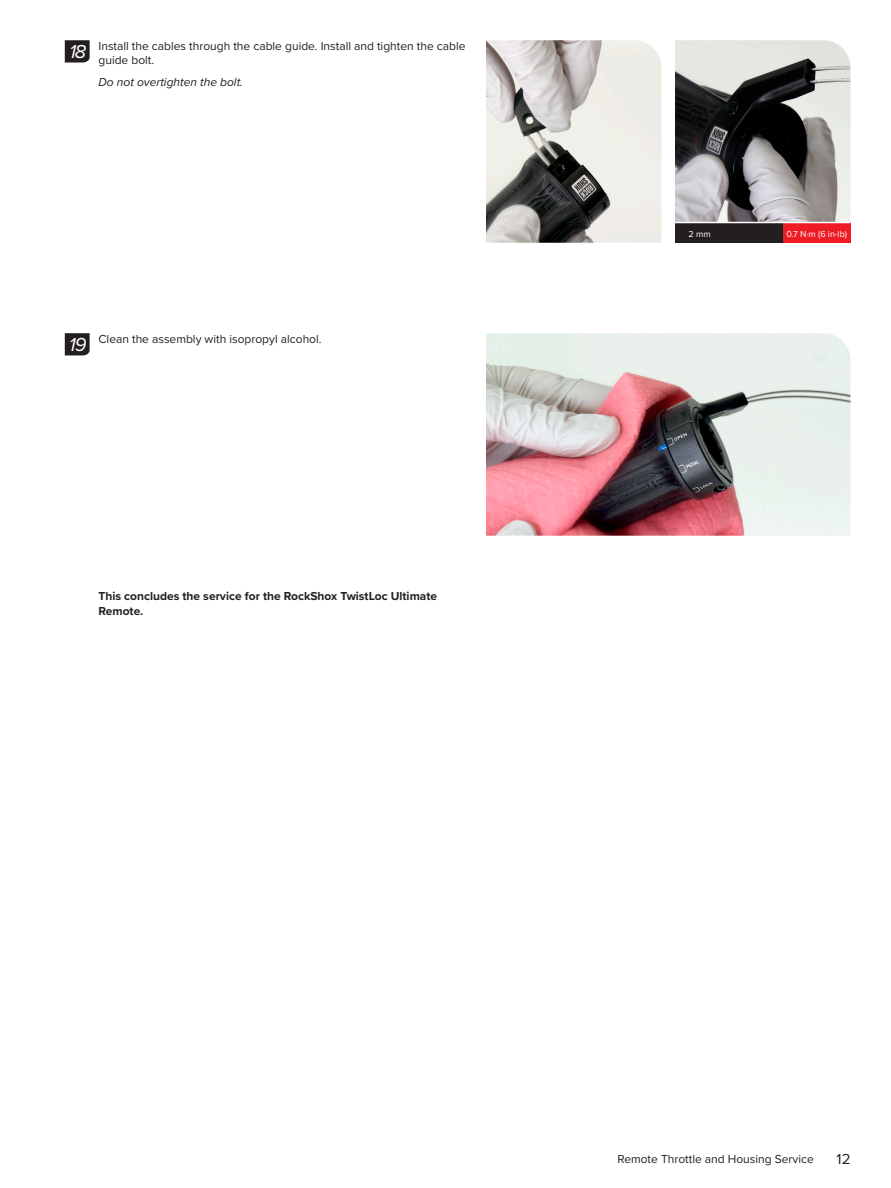
<style>
.page{position:relative;width:891px;height:1188px;background:#fff}
.page>*{position:absolute;margin:0;border:0;box-sizing:border-box;transform-origin:0 0}
.t1{font:italic 19.5px "Proxima Nova";color:#fff}
.t2{font:15px "Proxima Nova";color:#231f20}
.Normal_Text_-_Right_Indent_3_5{font:12px/14.4px "Proxima Nova";color:#231f20}
.Normal_Text_-_Right_Indent_3_5-2{font:700 12px/14.4px "Proxima Nova";color:#231f20}
.Normal_Text_-_Right_Indent_3_5-3{font:italic 12px "Proxima Nova";color:#231f20}
.Picture_Caption_center{font:9px "Proxima Nova";color:#fff}
.Picture_Caption_left{font:9px "Proxima Nova";color:#fff}
</style>
<div class="page">
<svg style="left:65px;top:40px;width:25px;height:23px"></svg>
<div style="left:675px;top:223px;width:108px;height:20px;background:#231f20"></div>
<div style="left:783px;top:223px;width:67px;height:20px;background:#ed1c24"></div>
<img style="left:486px;top:40px;width:176px;height:203px">
<img style="left:675px;top:40px;width:175px;height:182px">
<img style="left:486px;top:333px;width:364px;height:203px">
<svg style="left:65px;top:333px;width:25px;height:22px"></svg>
<p class="t1" style="left:69px;top:37px;width:18px">18</p>
<p class="Normal_Text_-_Right_Indent_3_5" style="left:99px;top:38px;width:368px">Install the cables through the cable guide. Install and tighten the cable guide bolt.</p>
<p class="Normal_Text_-_Right_Indent_3_5-3" style="left:99px;top:73px;width:146px">Do not overtighten the bolt.</p>
<p class="t1" style="left:69px;top:330px;width:18px">19</p>
<p class="Normal_Text_-_Right_Indent_3_5" style="left:99px;top:331px;width:225px">Clean the assembly with isopropyl alcohol.</p>
<p class="Normal_Text_-_Right_Indent_3_5-2" style="left:99px;top:589px;width:340px">This concludes the service for the RockShox TwistLoc Ultimate<br>Remote.</p>
<p class="Picture_Caption_left" style="left:688px;top:227px;width:24px">2 mm</p>
<p class="Picture_Caption_center" style="left:786px;top:227px;width:62px">0.7 N∙m (6 in-lb)</p>
<p class="Normal_Text_-_Right_Indent_3_5" style="left:617px;top:1151px;width:198px">Remote Throttle and Housing Service</p>
<p class="t2" style="left:837px;top:1148px;width:15px">12</p>
</div>
